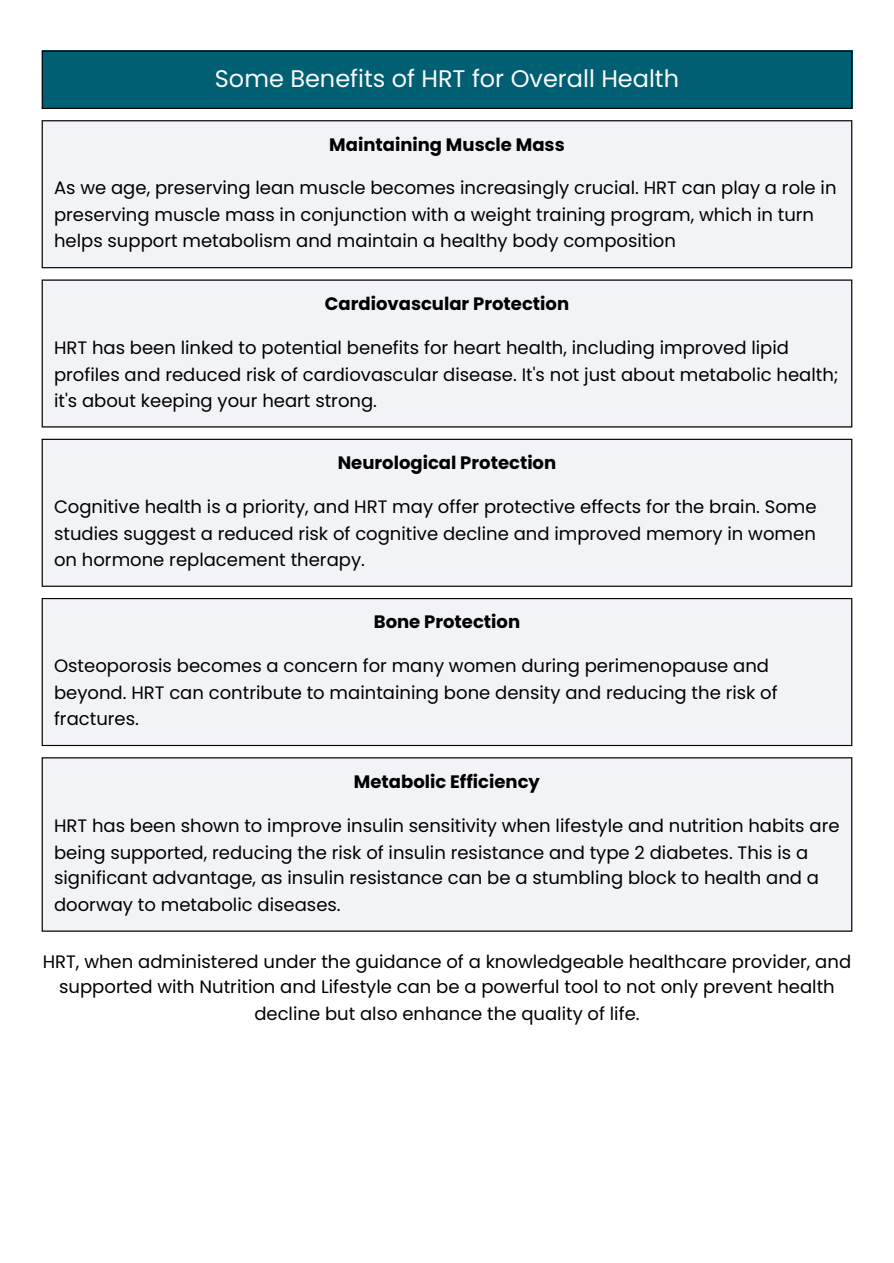
<style>
.page{position:relative;width:894px;height:1263px;background:#fff}
.page>*{position:absolute;margin:0;border:0;box-sizing:border-box;transform-origin:0 0}
.t1{font:24px "Poppins";color:#f9fafd}
.t2{font:18px/26.4px "Poppins";color:#000}
.t3{font:700 18px "Poppins";color:#000}
</style>
<div class="page">
<div style="left:42px;top:51px;width:810px;height:58px;background:#005f72"></div>
<div style="left:42px;top:121px;width:810px;height:809px;background:#f2f3f7"></div>
<hr style="left:42px;top:52px;width:1px;height:56px;background:#000">
<hr style="left:850px;top:52px;width:2px;height:56px;background:#000">
<hr style="left:42px;top:51px;width:810px;height:1px;background:#000">
<hr style="left:42px;top:108px;width:810px;height:1px;background:#000">
<hr style="left:42px;top:121px;width:1px;height:146px;background:#000">
<hr style="left:850px;top:121px;width:2px;height:146px;background:#000">
<hr style="left:42px;top:120px;width:810px;height:1px;background:#000">
<hr style="left:42px;top:267px;width:810px;height:1px;background:#000">
<hr style="left:42px;top:281px;width:1px;height:145px;background:#000">
<hr style="left:850px;top:281px;width:2px;height:145px;background:#000">
<hr style="left:42px;top:279px;width:810px;height:2px;background:#000">
<hr style="left:42px;top:426px;width:810px;height:1px;background:#000">
<hr style="left:42px;top:440px;width:1px;height:146px;background:#000">
<hr style="left:850px;top:440px;width:2px;height:146px;background:#000">
<hr style="left:42px;top:439px;width:810px;height:1px;background:#000">
<hr style="left:42px;top:586px;width:810px;height:1px;background:#000">
<hr style="left:42px;top:599px;width:1px;height:146px;background:#000">
<hr style="left:850px;top:599px;width:2px;height:146px;background:#000">
<hr style="left:42px;top:598px;width:810px;height:1px;background:#000">
<hr style="left:42px;top:745px;width:810px;height:1px;background:#000">
<hr style="left:42px;top:758px;width:1px;height:172px;background:#000">
<hr style="left:850px;top:758px;width:2px;height:172px;background:#000">
<hr style="left:42px;top:757px;width:810px;height:1px;background:#000">
<hr style="left:42px;top:930px;width:810px;height:2px;background:#000">
<p class="t1" style="left:215px;top:61px;width:465px">Some Benefits of HRT for Overall Health</p>
<h1 class="t3" style="left:329px;top:132px;width:237px">Maintaining Muscle Mass</h1>
<p class="t2" style="left:54px;top:175px;width:783px">As we age, preserving lean muscle becomes increasingly crucial. HRT can play a role in preserving muscle mass in conjunction with a weight training program, which in turn helps support metabolism and maintain a healthy body composition</p>
<h1 class="t3" style="left:325px;top:291px;width:246px">Cardiovascular Protection</h1>
<p class="t2" style="left:54px;top:334px;width:786px">HRT has been linked to potential benefits for heart health, including improved lipid profiles and reduced risk of cardiovascular disease. It's not just about metabolic health; it's about keeping your heart strong.</p>
<h1 class="t3" style="left:337px;top:450px;width:220px">Neurological Protection</h1>
<p class="t2" style="left:54px;top:493px;width:763px;text-align:justify">Cognitive health is a priority, and HRT may offer protective effects for the brain. Some studies suggest a reduced risk of cognitive decline and improved memory in women on hormone replacement therapy.</p>
<h1 class="t3" style="left:373px;top:609px;width:148px">Bone Protection</h1>
<p class="t2" style="left:54px;top:653px;width:725px">Osteoporosis becomes a concern for many women during perimenopause and beyond. HRT can contribute to maintaining bone density and reducing the risk of fractures.</p>
<h1 class="t3" style="left:354px;top:769px;width:187px">Metabolic Efficiency</h1>
<p class="t2" style="left:54px;top:812px;width:786px">HRT has been shown to improve insulin sensitivity when lifestyle and nutrition habits are being supported, reducing the risk of insulin resistance and type 2 diabetes. This is a significant advantage, as insulin resistance can be a stumbling block to health and a doorway to metabolic diseases.</p>
<p class="t2" style="left:43px;top:948px;width:809px;text-align:center">HRT, when administered under the guidance of a knowledgeable healthcare provider, and supported with Nutrition and Lifestyle can be a powerful tool to not only prevent health decline but also enhance the quality of life.</p>
</div>
